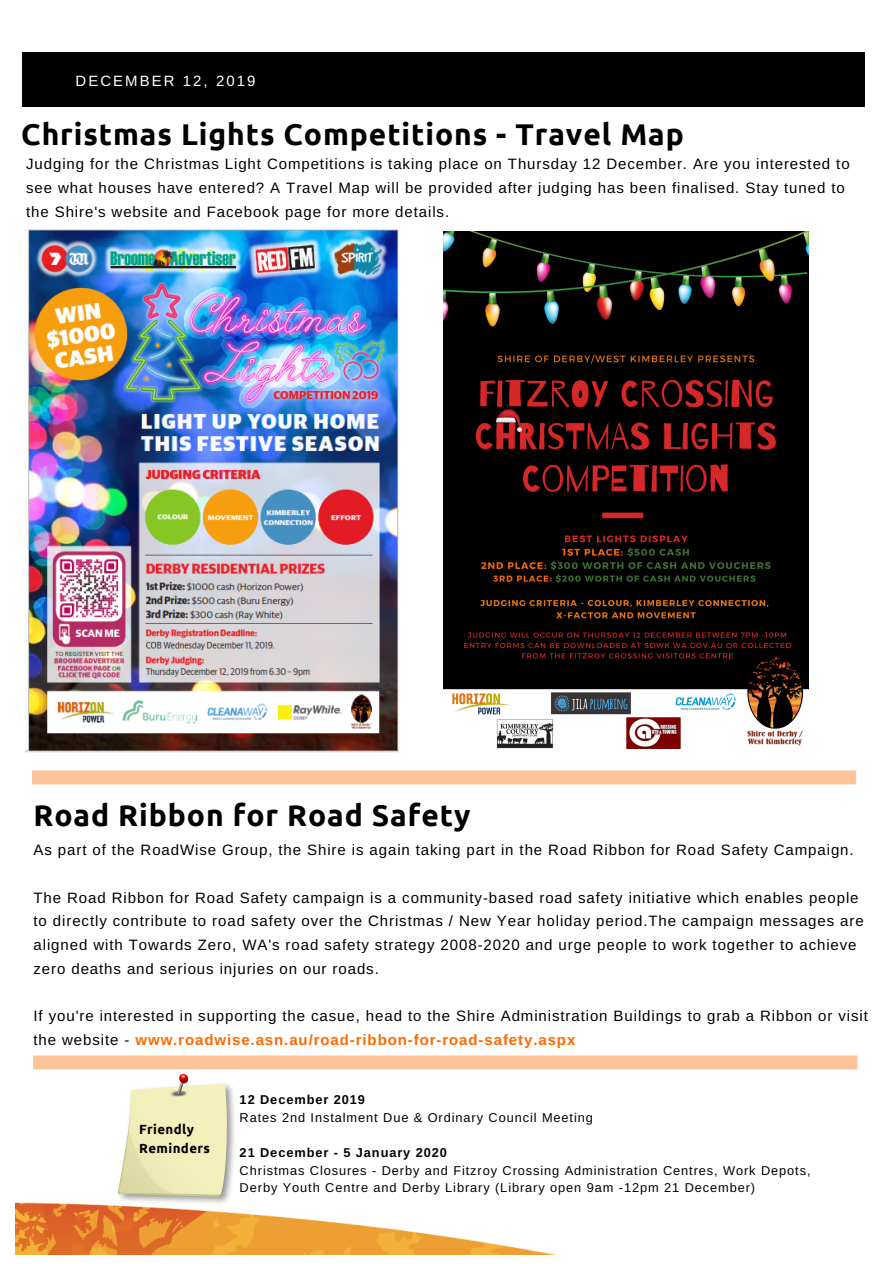
<style>
.page{position:relative;width:894px;height:1264px;background:#fff}
.page>*{position:absolute;margin:0;border:0;box-sizing:border-box;transform-origin:0 0}
.t1{font:700 30px "Ubuntu";letter-spacing:.03em;color:#000}
.t2{font:15px/23.7px "Arimo";letter-spacing:.06em;color:#000}
.t3{font:14.85px "Arimo";letter-spacing:.14em;color:#fff}
.t4{font:700 13.35px/18.5px "Ubuntu";letter-spacing:.03em;color:#000}
.t5{font:12.75px/17.7px "Arimo";letter-spacing:.07em;color:#000}
.t6{font:700 12.75px "Arimo";letter-spacing:.07em;color:#000}
.s1{font-weight:700;color:#fe6a00}
</style>
<div class="page">
<div style="left:22px;top:52px;width:843px;height:54px;background:#000"></div>
<img style="left:15px;top:1202px;width:535px;height:52px">
<img style="left:26px;top:229px;width:372px;height:523px">
<img style="left:443px;top:232px;width:365px;height:516px">
<svg style="left:32px;top:770px;width:823px;height:14px;background:#fec59c"></svg>
<img style="left:116px;top:1196px;width:121px;height:9px">
<svg style="left:33px;top:1055px;width:824px;height:141px"></svg>
<p class="t3" style="left:75px;top:72px;width:181px">DECEMBER 12, 2019</p>
<h1 class="t1" style="left:21px;top:117px;width:663px">Christmas Lights Competitions - Travel Map</h1>
<p class="t2" style="left:26px;top:152px;width:824px">Judging for the Christmas Light Competitions is taking place on Thursday 12 December. Are you interested to see what houses have entered? A Travel Map will be provided after judging has been finalised. Stay tuned to the Shire's website and Facebook page for more details.</p>
<h1 class="t1" style="left:34px;top:798px;width:438px">Road Ribbon for Road Safety</h1>
<p class="t2" style="left:34px;top:838px;width:821px">As part of the RoadWise Group, the Shire is again taking part in the Road Ribbon for Road Safety Campaign.</p>
<p class="t2" style="left:34px;top:885px;width:831px">The Road Ribbon for Road Safety campaign is a community-based road safety initiative which enables people to directly contribute to road safety over the Christmas / New Year holiday period.The campaign messages are aligned with Towards Zero, WA's road safety strategy 2008-2020 and urge people to work together to achieve zero deaths and serious injuries on our roads.</p>
<p class="t2" style="left:34px;top:1003px;width:835px">If you're interested in supporting the casue, head to the Shire Administration Buildings to grab a Ribbon or visit the website - <span class="s1">www.roadwise.asn.au/road-ribbon-for-road-safety.aspx</span></p>
<p class="t4" style="left:139px;top:1119px;width:72px">Friendly<br>Reminders</p>
<p class="t6" style="left:239px;top:1092px;width:127px">12 December 2019</p>
<p class="t5" style="left:239px;top:1108px;width:355px">Rates 2nd Instalment Due &amp; Ordinary Council Meeting</p>
<p class="t6" style="left:239px;top:1145px;width:209px">21 December - 5 January 2020</p>
<p class="t5" style="left:239px;top:1161px;width:572px">Christmas Closures - Derby and Fitzroy Crossing Administration Centres, Work Depots,<br>Derby Youth Centre and Derby Library (Library open 9am -12pm 21 December)</p>
</div>
